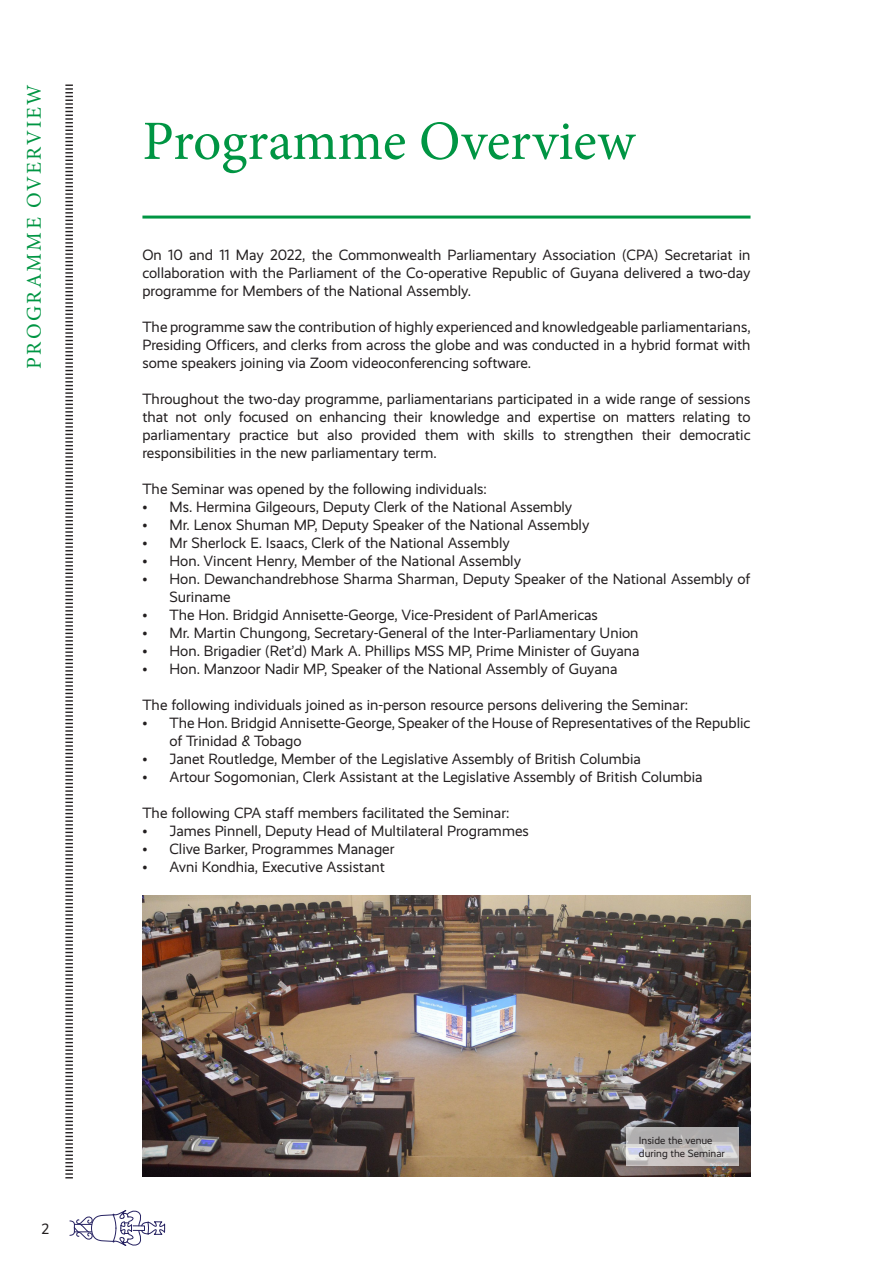
<style>
.page{position:relative;width:893px;height:1263px;background:#fff}
.page>*{position:absolute;margin:0;border:0;box-sizing:border-box;transform-origin:0 0}
.t1{font:55.5px "Minion Pro";color:#009543}
.t2{font:21px "Minion Pro";letter-spacing:.11em;color:#009543}
.t3{font:15px/18px "Realist";color:#231f20;text-align:justify}
.t4{font:10.5px/12.6px "Realist";color:#231f20}
</style>
<div class="page">
<svg style="left:69px;top:1210px;width:96px;height:36px"></svg>
<svg style="left:65px;top:84px;width:8px;height:1095px"></svg>
<hr style="left:142px;top:216px;width:608px;height:3px;background:#009543">
<img style="left:142px;top:896px;width:608px;height:280px">
<svg style="left:626px;top:1127px;width:113px;height:39px;background:#bebbbc"></svg>
<p class="t2" style="left:20px;top:369px;width:286px;rotate:-90deg">PROGRAMME OVERVIEW</p>
<p class="t1" style="left:142px;top:104px;width:494px">Programme Overview</p>
<p class="t3" style="left:142px;top:246px;width:610px">On 10 and 11 May 2022, the Commonwealth Parliamentary Association (CPA) Secretariat in collaboration with the Parliament of the Co‑operative Republic of Guyana delivered a two-day programme for Members of the National Assembly.</p>
<p class="t3" style="left:142px;top:318px;width:610px">The programme saw the contribution of highly experienced and knowledgeable parliamentarians, Presiding Officers, and clerks from across the globe and was conducted in a hybrid format with some speakers joining via Zoom videoconferencing software.</p>
<p class="t3" style="left:142px;top:390px;width:610px">Throughout the two-day programme, parliamentarians participated in a wide range of sessions that not only focused on enhancing their knowledge and expertise on matters relating to parliamentary practice but also provided them with skills to strengthen their democratic responsibilities in the new parliamentary term.</p>
<p class="t3" style="left:142px;top:480px;width:346px">The Seminar was opened by the following individuals:</p>
<p class="t3" style="left:142px;top:498px;width:431px">• Ms. Hermina Gilgeours, Deputy Clerk of the National Assembly</p>
<p class="t3" style="left:142px;top:516px;width:448px">• Mr. Lenox Shuman MP, Deputy Speaker of the National Assembly</p>
<p class="t3" style="left:142px;top:534px;width:369px">• Mr Sherlock E. Isaacs, Clerk of the National Assembly</p>
<p class="t3" style="left:142px;top:552px;width:380px">• Hon. Vincent Henry, Member of the National Assembly</p>
<p class="t3" style="left:169px;top:570px;width:582px;text-indent:-27px">• Hon. Dewanchandrebhose Sharma Sharman, Deputy Speaker of the National Assembly of<br>Suriname</p>
<p class="t3" style="left:142px;top:606px;width:457px">• The Hon. Bridgid Annisette-George, Vice-President of ParlAmericas</p>
<p class="t3" style="left:142px;top:624px;width:498px">• Mr. Martin Chungong, Secretary-General of the Inter-Parliamentary Union</p>
<p class="t3" style="left:142px;top:642px;width:499px">• Hon. Brigadier (Ret’d) Mark A. Phillips MSS MP, Prime Minister of Guyana</p>
<p class="t3" style="left:142px;top:660px;width:477px">• Hon. Manzoor Nadir MP, Speaker of the National Assembly of Guyana</p>
<p class="t3" style="left:142px;top:696px;width:547px">The following individuals joined as in-person resource persons delivering the Seminar:</p>
<p class="t3" style="left:169px;top:714px;width:582px;text-indent:-27px">• The Hon. Bridgid Annisette-George, Speaker of the House of Representatives of the Republic of Trinidad &amp; Tobago</p>
<p class="t3" style="left:142px;top:750px;width:500px">• Janet Routledge, Member of the Legislative Assembly of British Columbia</p>
<p class="t3" style="left:142px;top:768px;width:562px">• Artour Sogomonian, Clerk Assistant at the Legislative Assembly of British Columbia</p>
<p class="t3" style="left:142px;top:804px;width:369px">The following CPA staff members facilitated the Seminar:</p>
<p class="t3" style="left:142px;top:822px;width:388px">• James Pinnell, Deputy Head of Multilateral Programmes</p>
<p class="t3" style="left:142px;top:840px;width:254px">• Clive Barker, Programmes Manager</p>
<p class="t3" style="left:142px;top:858px;width:244px">• Avni Kondhia, Executive Assistant</p>
<p class="t3" style="left:41px;top:1220px;width:9px">2</p>
<p class="t4" style="left:639px;top:1134px;width:88px">Inside the venue during the Seminar</p>
</div>
